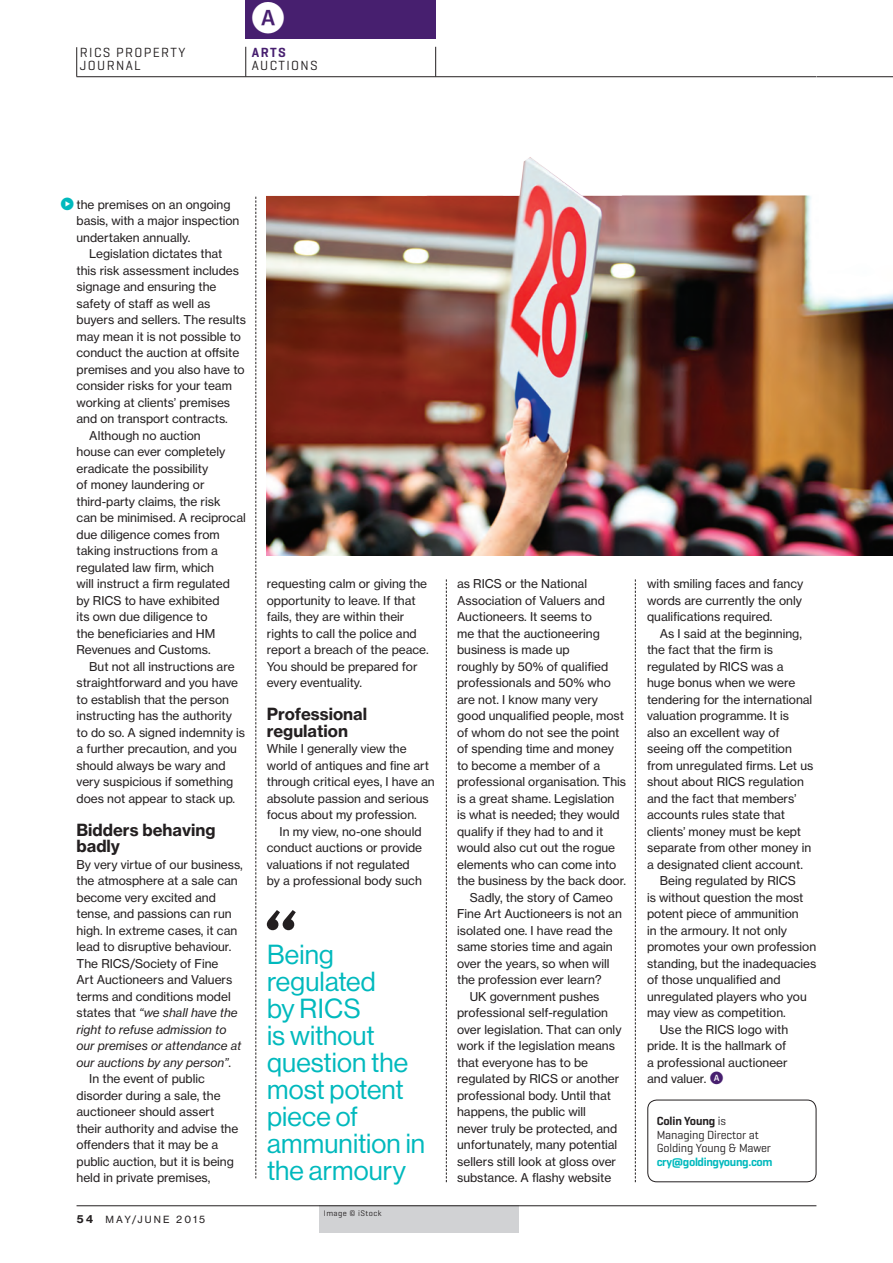
<style>
.page{position:relative;width:893px;height:1263px;background:#fff}
.page>*{position:absolute;margin:0;border:0;box-sizing:border-box;transform-origin:0 0}
._07_Pull_quotes{font:27px/27px "N Haas Grotesk DS Std 55 Rg";letter-spacing:.005em;color:#00b9bd}
.t1{font:18px "Acta Symbols Arrows";color:#00b9bd}
._03_Body_copy_INDENT{font:16.5px/16.5px "N Haas Grotesk TX Std 75 Bd";color:#231f20}
.t2{font:13.5px/13.5px "Geogrotesque";letter-spacing:.1em;color:#231f20}
.t3{font:600 13.5px "Geogrotesque";color:#471f6f}
._03_Body_copy_INDENT-2{font:12px/16.5px "N Haas Grotesk TX Std 55 Rg";color:#231f20}
._06_Byline___bold{font:12px/13.5px "Geogrotesque";letter-spacing:-.01em;color:#231f20}
._06_Byline___bold-2{font:600 12px "Geogrotesque";letter-spacing:-.03em;color:#00b9bd}
.t4{font:9.75px "N Haas Grotesk TX Std 55 Rg";letter-spacing:.215em;color:#231f20}
.Credit{font:8.25px "Geogrotesque";letter-spacing:.05em;color:#231f20}
.s1{font-family:"N Haas Grotesk TX Std 56 It"}
.s2{font-family:"N Haas Grotesk TX Std 75 Bd";font-size:10.5px}
.s3{font-weight:600}
</style>
<div class="page">
<div style="left:319px;top:1205px;width:200px;height:28px;background:#d1d2d4"></div>
<img style="left:267px;top:157px;width:626px;height:398px">
<hr style="left:77px;top:76px;width:739px;height:1px;background:#231f20">
<hr style="left:817px;top:76px;width:76px;height:1px;background:#231f20">
<hr style="left:76px;top:47px;width:1px;height:30px;background:#231f20">
<hr style="left:77px;top:1205px;width:739px;height:1px;background:#231f20">
<div style="left:246px;top:0;width:190px;height:38px;background:#471f6f"></div>
<hr style="left:245px;top:47px;width:1px;height:30px;background:#231f20">
<hr style="left:435px;top:47px;width:1px;height:30px;background:#231f20">
<div style="left:647px;top:1100px;width:169px;height:82px;border:1px solid #231f20;border-radius:9px"></div>
<svg style="left:267px;top:910px;width:29px;height:20px"></svg>
<svg style="left:635px;top:579px;width:1px;height:603px"></svg>
<svg style="left:446px;top:579px;width:1px;height:603px"></svg>
<svg style="left:255px;top:197px;width:1px;height:981px"></svg>
<p class="t2" style="left:80px;top:45px;width:107px">RICS PROPERTY<br>JOURNAL</p>
<p class="t3" style="left:252px;top:44px;width:35px">ARTS</p>
<p class="t2" style="left:252px;top:59px;width:67px">AUCTIONS</p>
<p class="t1" style="left:60px;top:198px;width:16px">■</p>
<p class="_03_Body_copy_INDENT-2" style="left:77px;top:196px;width:164px">the premises on an ongoing basis, with a major inspection undertaken annually.</p>
<p class="_03_Body_copy_INDENT-2" style="left:77px;top:245px;width:171px;text-indent:13px">Legislation dictates that<br>this risk assessment includes signage and ensuring the safety of staff as well as buyers and sellers. The results may mean it is not possible to conduct the auction at offsite premises and you also have to consider risks for your team working at clients’ premises and on transport contracts.</p>
<p class="_03_Body_copy_INDENT-2" style="left:77px;top:427px;width:171px;text-indent:13px">Although no auction<br>house can ever completely eradicate the possibility<br>of money laundering or third-party claims, the risk<br>can be minimised. A reciprocal due diligence comes from taking instructions from a regulated law firm, which<br>will instruct a firm regulated by RICS to have exhibited<br>its own due diligence to<br>the beneficiaries and HM<br>Revenues and Customs.</p>
<p class="_03_Body_copy_INDENT-2" style="left:77px;top:658px;width:170px;text-indent:13px">But not all instructions are straightforward and you have to establish that the person instructing has the authority to do so. A signed indemnity is a further precaution, and you should always be wary and very suspicious if something does not appear to stack up.</p>
<p class="_03_Body_copy_INDENT" style="left:77px;top:821px;width:140px">Bidders behaving badly</p>
<p class="_03_Body_copy_INDENT-2" style="left:77px;top:856px;width:168px">By very virtue of our business, the atmosphere at a sale can become very excited and tense, and passions can run high. In extreme cases, it can lead to disruptive behaviour.<br>The RICS/Society of Fine<br>Art Auctioneers and Valuers terms and conditions model states that <span class="s1">“we shall have the right to refuse admission to our premises or attendance at our auctions by any person”</span>.</p>
<p class="_03_Body_copy_INDENT-2" style="left:77px;top:1070px;width:163px;text-indent:13px">In the event of public disorder during a sale, the auctioneer should assert their authority and advise the offenders that it may be a public auction, but it is being held in private premises,</p>
<p class="t4" style="left:77px;top:1214px;width:130px"><span class="s2">54</span> MAY/JUNE 2015</p>
<p class="_03_Body_copy_INDENT-2" style="left:267px;top:575px;width:163px">requesting calm or giving the opportunity to leave. If that fails, they are within their rights to call the police and report a breach of the peace.<br>You should be prepared for every eventuality.</p>
<p class="_03_Body_copy_INDENT" style="left:267px;top:706px;width:102px">Professional regulation</p>
<p class="_03_Body_copy_INDENT-2" style="left:267px;top:740px;width:169px">While I generally view the world of antiques and fine art through critical eyes, I have an absolute passion and serious focus about my profession.</p>
<p class="_03_Body_copy_INDENT-2" style="left:267px;top:823px;width:157px;text-indent:13px">In my view, no-one should conduct auctions or provide valuations if not regulated by a professional body such</p>
<p class="_07_Pull_quotes" style="left:267px;top:941px;width:160px">Being regulated<br>by RICS<br>is without question the most potent piece of ammunition in the armoury</p>
<p class="Credit" style="left:324px;top:1208px;width:59px">Image © iStock</p>
<p class="_03_Body_copy_INDENT-2" style="left:457px;top:575px;width:171px">as RICS or the National<br>Association of Valuers and<br>Auctioneers. It seems to<br>me that the auctioneering business is made up<br>roughly by 50% of qualified professionals and 50% who are not. I know many very good unqualified people, most of whom do not see the point of spending time and money to become a member of a professional organisation. This is a great shame. Legislation is what is needed; they would qualify if they had to and it would also cut out the rogue elements who can come into the business by the back door.</p>
<p class="_03_Body_copy_INDENT-2" style="left:457px;top:889px;width:166px;text-indent:13px">Sadly, the story of Cameo<br>Fine Art Auctioneers is not an isolated one. I have read the same stories time and again over the years, so when will the profession ever learn?</p>
<p class="_03_Body_copy_INDENT-2" style="left:457px;top:988px;width:166px;text-indent:13px">UK government pushes professional self-regulation over legislation. That can only work if the legislation means that everyone has to be regulated by RICS or another professional body. Until that happens, the public will<br>never truly be protected, and unfortunately, many potential sellers still look at gloss over substance. A flashy website</p>
<p class="_03_Body_copy_INDENT-2" style="left:647px;top:575px;width:158px;text-align:justify">with smiling faces and fancy words are currently the only qualifications required.</p>
<p class="_03_Body_copy_INDENT-2" style="left:647px;top:625px;width:168px;text-indent:13px">As I said at the beginning, the fact that the firm is regulated by RICS was a huge bonus when we were tendering for the international valuation programme. It is also an excellent way of seeing off the competition from unregulated firms. Let us shout about RICS regulation and the fact that members’ accounts rules state that clients’ money must be kept separate from other money in a designated client account.</p>
<p class="_03_Body_copy_INDENT-2" style="left:647px;top:872px;width:171px;text-indent:13px">Being regulated by RICS<br>is without question the most potent piece of ammunition<br>in the armoury. It not only promotes your own profession standing, but the inadequacies of those unqualified and unregulated players who you may view as competition.</p>
<p class="_03_Body_copy_INDENT-2" style="left:647px;top:1021px;width:143px;text-indent:13px">Use the RICS logo with pride. It is the hallmark of a professional auctioneer and valuer.</p>
<p class="_06_Byline___bold" style="left:657px;top:1114px;width:116px"><span class="s3">Colin Young</span> is<br>Managing Director at<br>Golding Young &amp; Mawer</p>
<p class="_06_Byline___bold-2" style="left:657px;top:1154px;width:117px">cry@goldingyoung.com</p>
</div>
